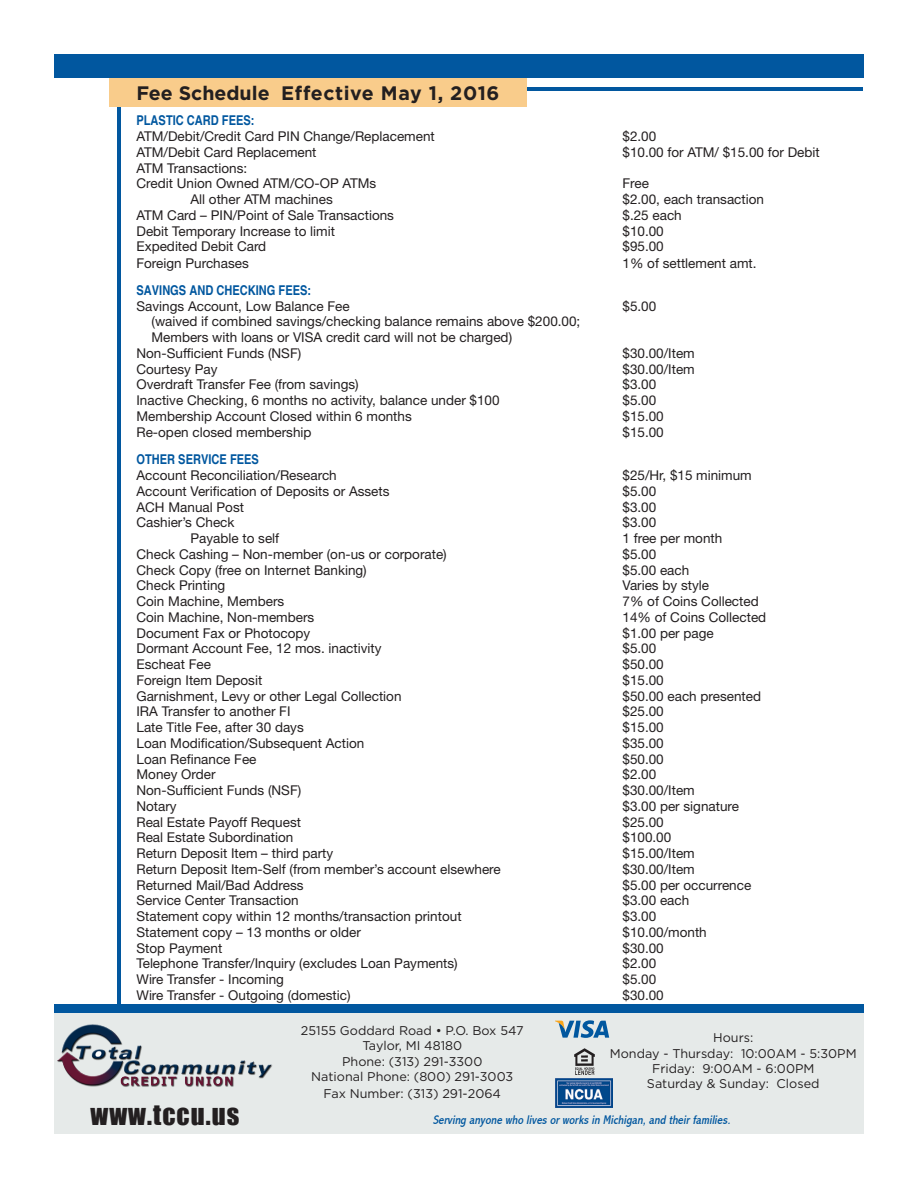
<style>
.page{position:relative;width:918px;height:1188px;background:#fff}
.page>*{position:absolute;margin:0;border:0;box-sizing:border-box;transform-origin:0 0}
.t1{font:26.7px "Impact";letter-spacing:.04em;color:#231f20}
.t2{font:700 19.5px "Gotham";letter-spacing:.015em;color:#231f20}
.t3{font:13.5px "Helvetica Neue LT Std";color:#231f20}
.t4{font:700 condensed 13.5px "Helvetica";color:#01579f}
.t5{font:12.6px "Gotham";color:#231f20}
.t6{font:italic condensed 12.6px "Abadi";color:#01579f}
</style>
<div class="page">
<hr style="left:134px;top:87px;width:729px;height:3px;background:#01579f">
<hr style="left:117px;top:70px;width:4px;height:934px;background:#01579f">
<div style="left:55px;top:1009px;width:809px;height:125px;background:#e6eae9"></div>
<div style="left:109px;top:70px;width:417px;height:37px;background:#f9cc8b"></div>
<img style="left:574px;top:1048px;width:20px;height:26px">
<svg style="left:556px;top:1020px;width:53px;height:18px"></svg>
<img style="left:556px;top:1079px;width:57px;height:28px">
<div style="left:54px;top:54px;width:810px;height:24px;background:#01579f"></div>
<div style="left:54px;top:1004px;width:810px;height:9px;background:#01579f"></div>
<img style="left:57px;top:1024px;width:216px;height:63px">
<p class="t2" style="left:136px;top:80px;width:364px">Fee Schedule Effective May 1, 2016</p>
<p class="t4" style="left:136px;top:112px;width:120px">PLASTIC CARD FEES:</p>
<p class="t3" style="left:136px;top:128px;width:300px">ATM/Debit/Credit Card PIN Change/Replacement</p>
<p class="t3" style="left:622px;top:128px;width:35px">$2.00</p>
<p class="t3" style="left:136px;top:144px;width:182px">ATM/Debit Card Replacement</p>
<p class="t3" style="left:622px;top:144px;width:199px">$10.00 for ATM/ $15.00 for Debit</p>
<p class="t3" style="left:136px;top:160px;width:112px">ATM Transactions:</p>
<p class="t3" style="left:136px;top:175px;width:241px">Credit Union Owned ATM/CO-OP ATMs</p>
<p class="t3" style="left:622px;top:175px;width:28px">Free</p>
<p class="t3" style="left:190px;top:191px;width:144px">All other ATM machines</p>
<p class="t3" style="left:622px;top:191px;width:143px">$2.00, each transaction</p>
<p class="t3" style="left:136px;top:207px;width:259px">ATM Card – PIN/Point of Sale Transactions</p>
<p class="t3" style="left:622px;top:207px;width:61px">$.25 each</p>
<p class="t3" style="left:136px;top:223px;width:200px">Debit Temporary Increase to limit</p>
<p class="t3" style="left:622px;top:223px;width:43px">$10.00</p>
<p class="t3" style="left:136px;top:238px;width:131px">Expedited Debit Card</p>
<p class="t3" style="left:622px;top:238px;width:43px">$95.00</p>
<p class="t3" style="left:136px;top:255px;width:114px">Foreign Purchases</p>
<p class="t3" style="left:622px;top:255px;width:136px">1% of settlement amt.</p>
<p class="t4" style="left:136px;top:282px;width:176px">SAVINGS AND CHECKING FEES:</p>
<p class="t3" style="left:136px;top:298px;width:215px">Savings Account, Low Balance Fee</p>
<p class="t3" style="left:622px;top:298px;width:35px">$5.00</p>
<p class="t3" style="left:152px;top:313px;width:430px">(waived if combined savings/checking balance remains above $200.00;</p>
<p class="t3" style="left:152px;top:329px;width:362px">Members with loans or VISA credit card will not be charged)</p>
<p class="t3" style="left:136px;top:345px;width:166px">Non-Sufficient Funds (NSF)</p>
<p class="t3" style="left:622px;top:345px;width:74px">$30.00/Item</p>
<p class="t3" style="left:136px;top:361px;width:82px">Courtesy Pay</p>
<p class="t3" style="left:622px;top:361px;width:74px">$30.00/Item</p>
<p class="t3" style="left:136px;top:376px;width:224px">Overdraft Transfer Fee (from savings)</p>
<p class="t3" style="left:622px;top:376px;width:35px">$3.00</p>
<p class="t3" style="left:136px;top:392px;width:365px">Inactive Checking, 6 months no activity, balance under $100</p>
<p class="t3" style="left:622px;top:392px;width:35px">$5.00</p>
<p class="t3" style="left:136px;top:408px;width:277px">Membership Account Closed within 6 months</p>
<p class="t3" style="left:622px;top:408px;width:43px">$15.00</p>
<p class="t3" style="left:136px;top:424px;width:177px">Re-open closed membership</p>
<p class="t3" style="left:622px;top:424px;width:43px">$15.00</p>
<p class="t4" style="left:136px;top:451px;width:124px">OTHER SERVICE FEES</p>
<p class="t3" style="left:136px;top:467px;width:202px">Account Reconciliation/Research</p>
<p class="t3" style="left:622px;top:467px;width:131px">$25/Hr, $15 minimum</p>
<p class="t3" style="left:136px;top:483px;width:255px">Account Verification of Deposits or Assets</p>
<p class="t3" style="left:622px;top:483px;width:35px">$5.00</p>
<p class="t3" style="left:136px;top:499px;width:109px">ACH Manual Post</p>
<p class="t3" style="left:622px;top:499px;width:35px">$3.00</p>
<p class="t3" style="left:136px;top:514px;width:100px">Cashier’s Check</p>
<p class="t3" style="left:622px;top:514px;width:35px">$3.00</p>
<p class="t3" style="left:190px;top:530px;width:90px">Payable to self</p>
<p class="t3" style="left:622px;top:530px;width:101px">1 free per month</p>
<p class="t3" style="left:136px;top:546px;width:312px">Check Cashing – Non-member (on-us or corporate)</p>
<p class="t3" style="left:622px;top:546px;width:35px">$5.00</p>
<p class="t3" style="left:136px;top:562px;width:232px">Check Copy (free on Internet Banking)</p>
<p class="t3" style="left:622px;top:562px;width:68px">$5.00 each</p>
<p class="t3" style="left:136px;top:577px;width:90px">Check Printing</p>
<p class="t3" style="left:622px;top:577px;width:88px">Varies by style</p>
<p class="t3" style="left:136px;top:593px;width:149px">Coin Machine, Members</p>
<p class="t3" style="left:622px;top:593px;width:138px">7% of Coins Collected</p>
<p class="t3" style="left:136px;top:609px;width:179px">Coin Machine, Non-members</p>
<p class="t3" style="left:622px;top:609px;width:145px">14% of Coins Collected</p>
<p class="t3" style="left:136px;top:625px;width:175px">Document Fax or Photocopy</p>
<p class="t3" style="left:622px;top:625px;width:93px">$1.00 per page</p>
<p class="t3" style="left:136px;top:640px;width:247px">Dormant Account Fee, 12 mos. inactivity</p>
<p class="t3" style="left:622px;top:640px;width:35px">$5.00</p>
<p class="t3" style="left:136px;top:656px;width:76px">Escheat Fee</p>
<p class="t3" style="left:622px;top:656px;width:43px">$50.00</p>
<p class="t3" style="left:136px;top:672px;width:127px">Foreign Item Deposit</p>
<p class="t3" style="left:622px;top:672px;width:43px">$15.00</p>
<p class="t3" style="left:136px;top:688px;width:267px">Garnishment, Levy or other Legal Collection</p>
<p class="t3" style="left:622px;top:688px;width:140px">$50.00 each presented</p>
<p class="t3" style="left:136px;top:703px;width:156px">IRA Transfer to another FI</p>
<p class="t3" style="left:622px;top:703px;width:43px">$25.00</p>
<p class="t3" style="left:136px;top:719px;width:169px">Late Title Fee, after 30 days</p>
<p class="t3" style="left:622px;top:719px;width:43px">$15.00</p>
<p class="t3" style="left:136px;top:735px;width:229px">Loan Modification/Subsequent Action</p>
<p class="t3" style="left:622px;top:735px;width:43px">$35.00</p>
<p class="t3" style="left:136px;top:751px;width:122px">Loan Refinance Fee</p>
<p class="t3" style="left:622px;top:751px;width:43px">$50.00</p>
<p class="t3" style="left:136px;top:766px;width:81px">Money Order</p>
<p class="t3" style="left:622px;top:766px;width:35px">$2.00</p>
<p class="t3" style="left:136px;top:782px;width:166px">Non-Sufficient Funds (NSF)</p>
<p class="t3" style="left:622px;top:782px;width:74px">$30.00/Item</p>
<p class="t3" style="left:136px;top:798px;width:42px">Notary</p>
<p class="t3" style="left:622px;top:798px;width:118px">$3.00 per signature</p>
<p class="t3" style="left:136px;top:814px;width:166px">Real Estate Payoff Request</p>
<p class="t3" style="left:622px;top:814px;width:43px">$25.00</p>
<p class="t3" style="left:136px;top:829px;width:158px">Real Estate Subordination</p>
<p class="t3" style="left:622px;top:829px;width:50px">$100.00</p>
<p class="t3" style="left:136px;top:845px;width:198px">Return Deposit Item – third party</p>
<p class="t3" style="left:622px;top:845px;width:74px">$15.00/Item</p>
<p class="t3" style="left:136px;top:861px;width:366px">Return Deposit Item-Self (from member’s account elsewhere</p>
<p class="t3" style="left:622px;top:861px;width:74px">$30.00/Item</p>
<p class="t3" style="left:136px;top:877px;width:169px">Returned Mail/Bad Address</p>
<p class="t3" style="left:622px;top:877px;width:130px">$5.00 per occurrence</p>
<p class="t3" style="left:136px;top:892px;width:164px">Service Center Transaction</p>
<p class="t3" style="left:622px;top:892px;width:68px">$3.00 each</p>
<p class="t3" style="left:136px;top:908px;width:327px">Statement copy within 12 months/transaction printout</p>
<p class="t3" style="left:622px;top:908px;width:35px">$3.00</p>
<p class="t3" style="left:136px;top:924px;width:226px">Statement copy – 13 months or older</p>
<p class="t3" style="left:622px;top:924px;width:86px">$10.00/month</p>
<p class="t3" style="left:136px;top:940px;width:87px">Stop Payment</p>
<p class="t3" style="left:622px;top:940px;width:43px">$30.00</p>
<p class="t3" style="left:136px;top:955px;width:323px">Telephone Transfer/Inquiry (excludes Loan Payments)</p>
<p class="t3" style="left:622px;top:955px;width:35px">$2.00</p>
<p class="t3" style="left:136px;top:971px;width:149px">Wire Transfer - Incoming</p>
<p class="t3" style="left:622px;top:971px;width:35px">$5.00</p>
<p class="t3" style="left:136px;top:987px;width:216px">Wire Transfer - Outgoing (domestic)</p>
<p class="t3" style="left:622px;top:987px;width:43px">$30.00</p>
<p class="t5" style="left:301px;top:1023px;width:224px">25155 Goddard Road • P.O. Box 547</p>
<p class="t5" style="left:362px;top:1038px;width:101px">Taylor, MI 48180</p>
<p class="t5" style="left:342px;top:1053px;width:142px">Phone: (313) 291-3300</p>
<p class="t5" style="left:311px;top:1068px;width:204px">National Phone: (800) 291-3003</p>
<p class="t5" style="left:324px;top:1085px;width:179px">Fax Number: (313) 291-2064</p>
<p class="t5" style="left:713px;top:1030px;width:42px">Hours:</p>
<p class="t5" style="left:610px;top:1045px;width:248px">Monday - Thursday: 10:00AM - 5:30PM</p>
<p class="t5" style="left:652px;top:1060px;width:164px">Friday: 9:00AM - 6:00PM</p>
<p class="t5" style="left:647px;top:1075px;width:174px">Saturday &amp; Sunday: Closed</p>
<p class="t1" style="left:90px;top:1093px;width:150px">WWW.TCCU.US</p>
<p class="t6" style="left:433px;top:1113px;width:302px">Serving anyone who livesorworksin Michigan,and theirfamilies.</p>
</div>
